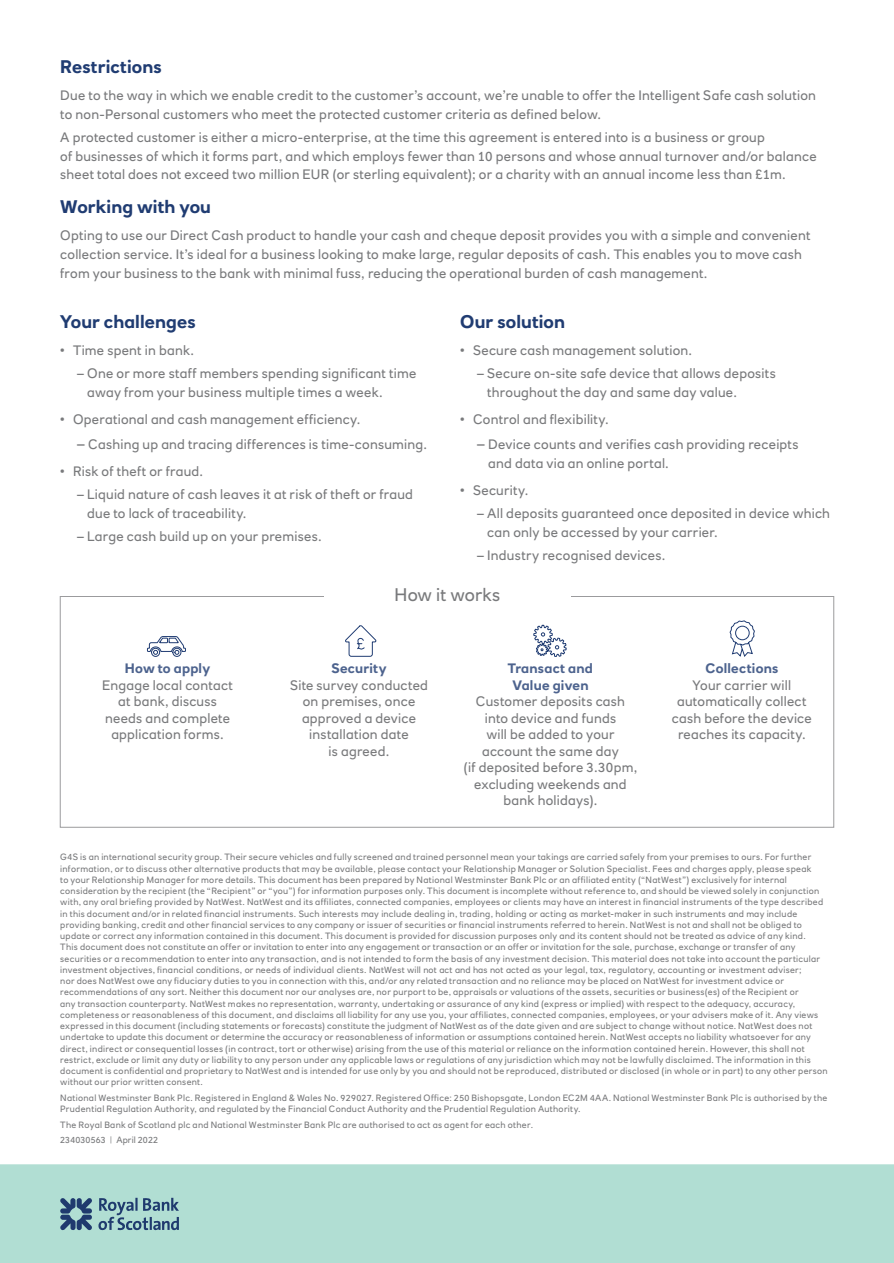
<style>
.page{position:relative;width:894px;height:1263px;background:#fff}
.page>*{position:absolute;margin:0;border:0;box-sizing:border-box;transform-origin:0 0}
.t1{font:700 18px "RN House Sans";letter-spacing:.005em;color:#203c72}
.t2{font:18px "RN House Sans";letter-spacing:.005em;color:#797a7c}
.t3{font:13.5px/16.5px "RN House Sans";letter-spacing:.02em;color:#797a7c}
.t4{font:700 13.5px/16.5px "RN House Sans";letter-spacing:.015em;color:#4d638e;text-align:center}
.t5{font:9px/11.2px "RN House Sans";letter-spacing:.03em;color:#797a7c}
.s1{font-size:15px;color:#fff}
.s2{font-size:15px}
</style>
<div class="page">
<div style="left:0;top:1164px;width:894px;height:99px;background:#b1ded3"></div>
<svg style="left:60px;top:1198px;width:119px;height:32px;background:#769caa"></svg>
<svg style="left:147px;top:636px;width:39px;height:21px"></svg>
<svg style="left:345px;top:625px;width:32px;height:32px"></svg>
<svg style="left:533px;top:625px;width:34px;height:32px"></svg>
<svg style="left:729px;top:620px;width:26px;height:37px"></svg>
<h1 class="t1" style="left:60px;top:55px;width:103px">Restrictions</h1>
<h2 class="t3" style="left:60px;top:86px;width:757px;line-height:18.8px">Due to the way in which we enable credit to the customer’s account, we’re unable to offer the Intelligent Safe cash solution to non-Personal customers who meet the protected customer criteria as defined below.</h2>
<p class="t3" style="left:60px;top:128px;width:758px;line-height:18.8px">A protected customer is either a micro-enterprise, at the time this agreement is entered into is a business or group<br>of businesses of which it forms part, and which employs fewer than 10 persons and whose annual turnover and/or balance sheet total does not exceed two million EUR (or sterling equivalent); or a charity with an annual income less than £1m.</p>
<h1 class="t1" style="left:60px;top:196px;width:152px">Working with you</h1>
<p class="t3" style="left:60px;top:226px;width:751px;line-height:18.8px">Opting to use our Direct Cash product to handle your cash and cheque deposit provides you with a simple and convenient collection service. It’s ideal for a business looking to make large, regular deposits of cash. This enables you to move cash from your business to the bank with minimal fuss, reducing the operational burden of cash management.</p>
<h1 class="t1" style="left:60px;top:310px;width:137px">Your challenges</h1>
<h2 class="t3" style="left:60px;top:342px;width:135px">• Time spent in bank.</h2>
<h2 class="t3" style="left:60px;top:364px;width:358px;line-height:18.8px;text-align:center"><span class="s1">–</span> – One or more staff members spending significant time away from your business multiple times a week.</h2>
<h2 class="t3" style="left:60px;top:411px;width:302px">• Operational and cash management efficiency.</h2>
<h2 class="t3" style="left:60px;top:436px;width:368px"><span class="s1">–</span> <span class="s2">–</span> Cashing up and tracing differences is time-consuming.</h2>
<h2 class="t3" style="left:60px;top:463px;width:144px">• Risk of theft or fraud.</h2>
<h2 class="t3" style="left:87px;top:485px;width:327px;line-height:18.8px;text-indent:-27px"><span class="s1">–</span> – Liquid nature of cash leaves it at risk of theft or fraud due to lack of traceability.</h2>
<h2 class="t3" style="left:60px;top:528px;width:263px"><span class="s1">–</span> – Large cash build up on your premises.</h2>
<h1 class="t1" style="left:460px;top:310px;width:106px">Our solution</h1>
<h2 class="t3" style="left:460px;top:342px;width:233px">• Secure cash management solution.</h2>
<h2 class="t3" style="left:487px;top:364px;width:290px;line-height:18.8px;text-indent:-27px"><span class="s1">–</span> – Secure on-site safe device that allows deposits throughout the day and same day value.</h2>
<h2 class="t3" style="left:460px;top:411px;width:150px">• Control and flexibility.</h2>
<h2 class="t3" style="left:488px;top:435px;width:312px;line-height:18.8px;text-indent:-28px"><span class="s1">–</span> <span class="s2">–</span> Device counts and verifies cash providing receipts and data via an online portal.</h2>
<h2 class="t3" style="left:460px;top:482px;width:69px">• Security.</h2>
<h2 class="t3" style="left:487px;top:504px;width:344px;line-height:18.8px;text-indent:-27px"><span class="s1">–</span> – All deposits guaranteed once deposited in device which can only be accessed by your carrier.</h2>
<h2 class="t3" style="left:460px;top:547px;width:207px"><span class="s1">–</span> – Industry recognised devices.</h2>
<h2 class="t4" style="left:125px;top:660px;width:87px">How to apply</h2>
<h2 class="t3" style="left:102px;top:677px;width:132px;text-align:center">Engage local contact at bank, discuss needs and complete application forms.</h2>
<h1 class="t2" style="left:394px;top:584px;width:107px">How it works</h1>
<h2 class="t4" style="left:331px;top:660px;width:57px">Security</h2>
<h2 class="t3" style="left:290px;top:677px;width:139px;text-align:center">Site survey conducted on premises, once approved a device installation date<br>is agreed.</h2>
<h2 class="t4" style="left:508px;top:660px;width:87px">Transact and<br>Value given</h2>
<h2 class="t3" style="left:463px;top:693px;width:175px;text-align:center">Customer deposits cash into device and funds<br>will be added to your account the same day<br>(if deposited before 3.30pm, excluding weekends and bank holidays).</h2>
<h2 class="t4" style="left:705px;top:660px;width:75px">Collections</h2>
<h2 class="t3" style="left:672px;top:677px;width:141px;text-align:center">Your carrier will automatically collect cash before the device reaches its capacity.</h2>
<p class="t5" style="left:60px;top:851px;width:769px">G4S is an international security group. Their secure vehicles and fully screened and trained personnel mean your takings are carried safely from your premises to ours. For further information, or to discuss other alternative products that may be available, please contact your Relationship Manager or Solution Specialist. Fees and charges apply, please speak<br>to your Relationship Manager for more details. This document has been prepared by National Westminster Bank Plc or an affiliated entity (“NatWest”) exclusively for internal consideration by the recipient (the “Recipient” or “you”) for information purposes only. This document is incomplete without reference to, and should be viewed solely in conjunction with, any oral briefing provided by NatWest. NatWest and its affiliates, connected companies, employees or clients may have an interest in financial instruments of the type described in this document and/or in related financial instruments. Such interests may include dealing in, trading, holding or acting as market-maker in such instruments and may include providing banking, credit and other financial services to any company or issuer of securities or financial instruments referred to herein. NatWest is not and shall not be obliged to update or correct any information contained in this document. This document is provided for discussion purposes only and its content should not be treated as advice of any kind.<br>This document does not constitute an offer or invitation to enter into any engagement or transaction or an offer or invitation for the sale, purchase, exchange or transfer of any securities or a recommendation to enter into any transaction, and is not intended to form the basis of any investment decision. This material does not take into account the particular investment objectives, financial conditions, or needs of individual clients. NatWest will not act and has not acted as your legal, tax, regulatory, accounting or investment adviser;<br>nor does NatWest owe any fiduciary duties to you in connection with this, and/or any related transaction and no reliance may be placed on NatWest for investment advice or recommendations of any sort. Neither this document nor our analyses are, nor purport to be, appraisals or valuations of the assets, securities or business(es) of the Recipient or<br>any transaction counterparty. NatWest makes no representation, warranty, undertaking or assurance of any kind (express or implied) with respect to the adequacy, accuracy, completeness or reasonableness of this document, and disclaims all liability for any use you, your affiliates, connected companies, employees, or your advisers make of it. Any views expressed in this document (including statements or forecasts) constitute the judgment of NatWest as of the date given and are subject to change without notice. NatWest does not undertake to update this document or determine the accuracy or reasonableness of information or assumptions contained herein. NatWest accepts no liability whatsoever for any direct, indirect or consequential losses (in contract, tort or otherwise) arising from the use of this material or reliance on the information contained herein. However, this shall not restrict, exclude or limit any duty or liability to any person under any applicable laws or regulations of any jurisdiction which may not be lawfully disclaimed. The information in this document is confidential and proprietary to NatWest and is intended for use only by you and should not be reproduced, distributed or disclosed (in whole or in part) to any other person without our prior written consent.</p>
<p class="t5" style="left:60px;top:1092px;width:768px">National Westminster Bank Plc. Registered in England &amp; Wales No. 929027. Registered Office: 250 Bishopsgate, London EC2M 4AA. National Westminster Bank Plc is authorised by the<br>Prudential Regulation Authority, and regulated by the Financial Conduct Authority and the Prudential Regulation Authority.</p>
<p class="t5" style="left:60px;top:1117px;width:474px;line-height:15.5px">The Royal Bank of Scotland plc and National Westminster Bank Plc are authorised to act as agent for each other.<br>234030563 | April 2022</p>
</div>
